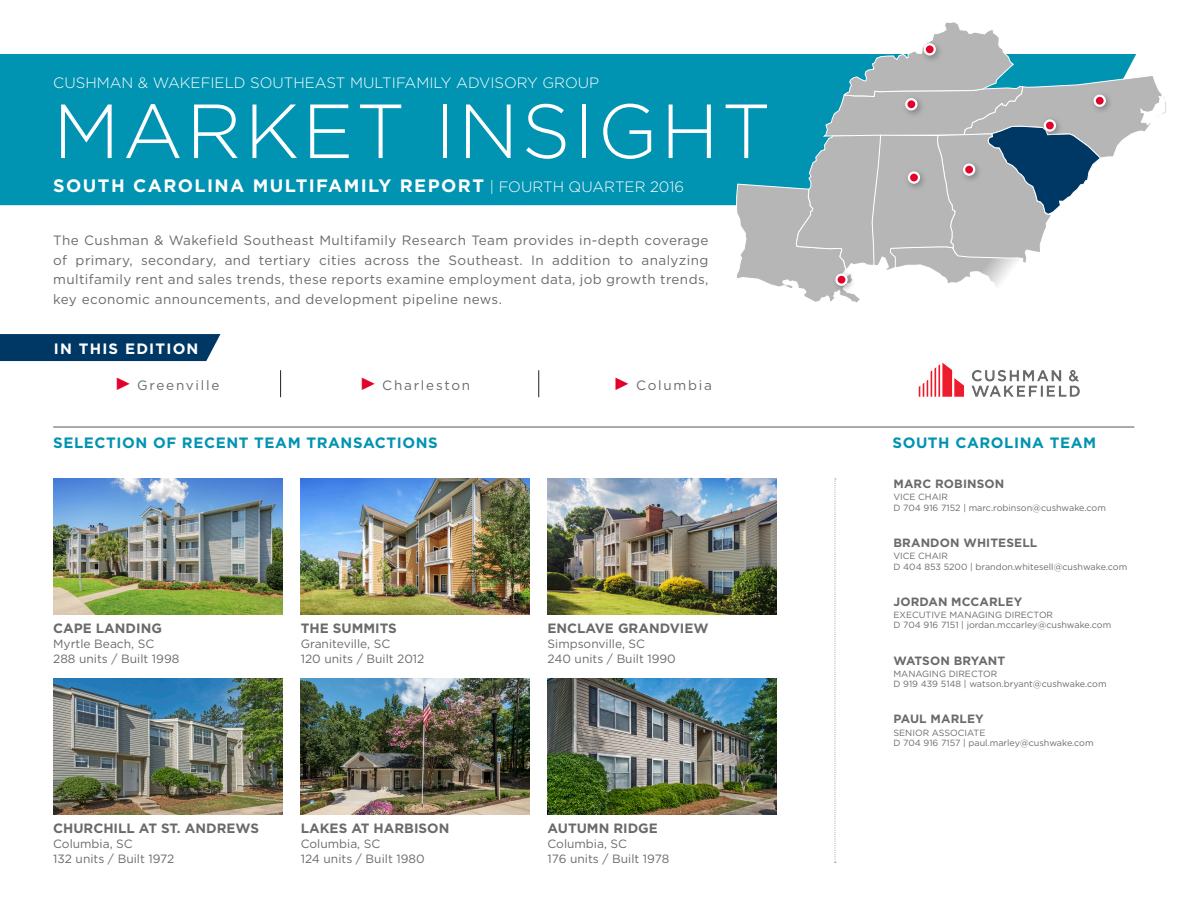
<style>
.page{position:relative;width:1188px;height:918px;background:#fff}
.page>*{position:absolute;margin:0;border:0;box-sizing:border-box;transform-origin:0 0}
.t1{font:300 76.5px "Gotham";letter-spacing:.04em;color:#fff}
.t2{font:700 18px "Gotham";letter-spacing:.08em;color:#fff}
.t3{font:700 15px "Gotham";letter-spacing:.04em;color:#0093b2}
.cwDIVIDER_small{font:300 15px "Gotham";color:#fff}
.t4{font:700 15px "Gotham";letter-spacing:.08em;color:#fff}
.t5{font:13.5px/19.5px "Gotham";letter-spacing:.03em;color:#696b6b;text-align:justify}
.t6{font:700 13.5px "Gotham";color:#696b6b}
.t7{font:13.5px "Gotham";letter-spacing:.13em;color:#696b6b}
.t8{font:12px "Gotham";color:#696b6b}
.Name_Small{font:700 12px "Gotham";letter-spacing:.01em;color:#696b6b}
.small_title{font:9px "Gotham";color:#696b6b}
.s1{font-weight:300;font-size:15px}
.s2{font-family:"Gill Sansfor CW";font-size:18px;color:#e4002b}
</style>
<div class="page">
<hr style="left:53px;top:426px;width:1081px;height:2px;background:#969696">
<div style="left:0;top:54px;width:735px;height:151px;background:#0093b2"></div>
<svg style="left:735px;top:22px;width:431px;height:281px"></svg>
<div style="left:1090px;top:91px;width:24px;height:24px;background:#231f20;opacity:.36"></div>
<div style="left:1095px;top:96px;width:10px;height:10px;background:#e4002b;border-radius:50%"></div>
<div style="left:1094px;top:95px;width:12px;height:12px;border:2px solid #fff;border-radius:50%"></div>
<div style="left:1040px;top:116px;width:24px;height:24px;background:#231f20;opacity:.36"></div>
<div style="left:1045px;top:121px;width:10px;height:10px;background:#e4002b;border-radius:50%"></div>
<div style="left:1044px;top:119px;width:12px;height:13px;border:2px solid #fff;border-radius:50%"></div>
<div style="left:959px;top:160px;width:24px;height:24px;background:#231f20;opacity:.36"></div>
<svg style="left:964px;top:165px;width:10px;height:10px"></svg>
<div style="left:963px;top:163px;width:12px;height:13px;border:2px solid #fff;border-radius:50%"></div>
<div style="left:902px;top:95px;width:23px;height:23px;background:#231f20;opacity:.36"></div>
<div style="left:906px;top:99px;width:10px;height:10px;background:#e4002b;border-radius:50%"></div>
<div style="left:905px;top:98px;width:12px;height:12px;border:2px solid #fff;border-radius:50%"></div>
<div style="left:920px;top:40px;width:24px;height:23px;background:#231f20;opacity:.36"></div>
<div style="left:925px;top:44px;width:10px;height:10px;background:#e4002b;border-radius:50%"></div>
<div style="left:924px;top:43px;width:12px;height:13px;border:2px solid #fff;border-radius:50%"></div>
<div style="left:832px;top:270px;width:24px;height:24px;background:#231f20;opacity:.36"></div>
<svg style="left:836px;top:275px;width:11px;height:10px"></svg>
<div style="left:835px;top:274px;width:13px;height:12px;border:2px solid #fff;border-radius:50%"></div>
<div style="left:904px;top:168px;width:24px;height:24px;background:#231f20;opacity:.36"></div>
<div style="left:909px;top:173px;width:10px;height:10px;background:#e4002b;border-radius:50%"></div>
<div style="left:908px;top:171px;width:12px;height:13px;border:2px solid #fff;border-radius:50%"></div>
<img style="left:918px;top:362px;width:162px;height:35px">
<svg style="left:280px;top:370px;width:1px;height:27px"></svg>
<svg style="left:538px;top:370px;width:1px;height:27px"></svg>
<div style="left:0;top:334px;width:220px;height:27px;background:#003865"></div>
<svg style="left:834px;top:478px;width:2px;height:385px"></svg>
<img style="left:53px;top:478px;width:229px;height:137px">
<img style="left:53px;top:678px;width:229px;height:136px">
<img style="left:301px;top:478px;width:229px;height:137px">
<img style="left:301px;top:678px;width:229px;height:136px">
<img style="left:548px;top:478px;width:228px;height:137px">
<img style="left:548px;top:678px;width:228px;height:136px">
<p class="cwDIVIDER_small" style="left:53px;top:73px;width:548px">CUSHMAN &amp; WAKEFIELD SOUTHEAST MULTIFAMILY ADVISORY GROUP</p>
<p class="t1" style="left:53px;top:83px;width:719px">MARKET INSIGHT</p>
<p class="t2" style="left:53px;top:173px;width:632px">SOUTH CAROLINA MULTIFAMILY REPORT <span class="s1">| FOURTH QUARTER 2016</span></p>
<p class="t5" style="left:53px;top:230px;width:657px">The Cushman &amp; Wakefield Southeast Multifamily Research Team provides in-depth coverage of primary, secondary, and tertiary cities across the Southeast. In addition to analyzing multifamily rent and sales trends, these reports examine employment data, job growth trends, key economic announcements, and development pipeline news.</p>
<p class="t4" style="left:54px;top:338px;width:146px">IN THIS EDITION</p>
<p class="t7" style="left:115px;top:376px;width:106px"><span class="s2">►</span> Greenville</p>
<p class="t7" style="left:360px;top:376px;width:112px"><span class="s2">►</span> Charleston</p>
<p class="t7" style="left:613px;top:376px;width:100px"><span class="s2">►</span> Columbia</p>
<p class="t3" style="left:53px;top:433px;width:386px">SELECTION OF RECENT TEAM TRANSACTIONS</p>
<p class="t6" style="left:53px;top:619px;width:110px">CAPE LANDING</p>
<p class="t8" style="left:53px;top:636px;width:103px">Myrtle Beach, SC</p>
<p class="t8" style="left:53px;top:651px;width:128px">288 units / Built 1998</p>
<p class="t6" style="left:301px;top:619px;width:98px">THE SUMMITS</p>
<p class="t8" style="left:301px;top:636px;width:91px">Graniteville, SC</p>
<p class="t8" style="left:301px;top:651px;width:125px">120 units / Built 2012</p>
<p class="t6" style="left:53px;top:819px;width:207px">CHURCHILL AT ST. ANDREWS</p>
<p class="t8" style="left:53px;top:836px;width:81px">Columbia, SC</p>
<p class="t8" style="left:53px;top:851px;width:123px">132 units / Built 1972</p>
<p class="t6" style="left:301px;top:819px;width:150px">LAKES AT HARBISON</p>
<p class="t8" style="left:301px;top:836px;width:81px">Columbia, SC</p>
<p class="t8" style="left:301px;top:851px;width:125px">124 units / Built 1980</p>
<p class="t6" style="left:548px;top:619px;width:163px">ENCLAVE GRANDVIEW</p>
<p class="t8" style="left:548px;top:636px;width:99px">Simpsonville, SC</p>
<p class="t8" style="left:548px;top:651px;width:130px">240 units / Built 1990</p>
<p class="t6" style="left:548px;top:819px;width:112px">AUTUMN RIDGE</p>
<p class="t8" style="left:548px;top:836px;width:81px">Columbia, SC</p>
<p class="t8" style="left:548px;top:851px;width:123px">176 units / Built 1978</p>
<p class="t3" style="left:892px;top:433px;width:205px">SOUTH CAROLINA TEAM</p>
<p class="Name_Small" style="left:893px;top:476px;width:112px">MARC ROBINSON</p>
<p class="small_title" style="left:893px;top:491px;width:56px">VICE CHAIR</p>
<p class="small_title" style="left:893px;top:502px;width:214px">D 704 916 7152 | marc.robinson@cushwake.com</p>
<p class="Name_Small" style="left:893px;top:535px;width:145px">BRANDON WHITESELL</p>
<p class="small_title" style="left:893px;top:550px;width:56px">VICE CHAIR</p>
<p class="small_title" style="left:893px;top:561px;width:235px">D 404 853 5200 | brandon.whitesell@cushwake.com</p>
<p class="Name_Small" style="left:893px;top:594px;width:130px">JORDAN MCCARLEY</p>
<p class="small_title" style="left:893px;top:609px;width:161px">EXECUTIVE MANAGING DIRECTOR</p>
<p class="small_title" style="left:893px;top:619px;width:219px">D 704 916 7151 | jordan.mccarley@cushwake.com</p>
<p class="Name_Small" style="left:893px;top:652px;width:113px">WATSON BRYANT</p>
<p class="small_title" style="left:893px;top:668px;width:105px">MANAGING DIRECTOR</p>
<p class="small_title" style="left:893px;top:678px;width:215px">D 919 439 5148 | watson.bryant@cushwake.com</p>
<p class="Name_Small" style="left:893px;top:711px;width:92px">PAUL MARLEY</p>
<p class="small_title" style="left:893px;top:727px;width:93px">SENIOR ASSOCIATE</p>
<p class="small_title" style="left:893px;top:737px;width:202px">D 704 916 7157 | paul.marley@cushwake.com</p>
</div>
